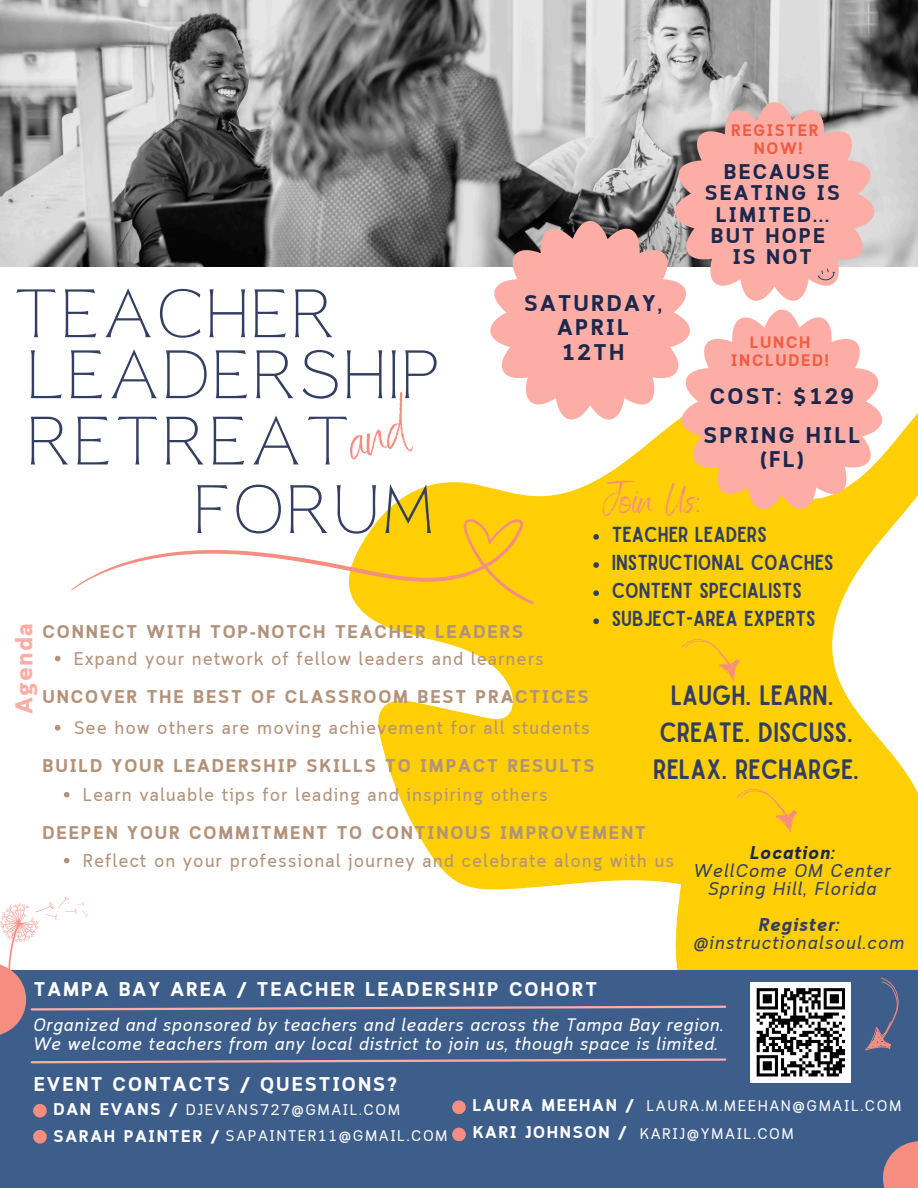
<style>
.page{position:relative;width:918px;height:1188px;background:#fff}
.page>*{position:absolute;margin:0;border:0;box-sizing:border-box;transform-origin:0 0}
.t1{font:59.25px "Reborn";color:#333e63}
.t2{font:42px "Benedict";color:#f58e81}
.t3{font:26.7px/37.2px "Sailors";color:#333e63;text-align:center}
.t4{font:700 24.45px "Cloud";letter-spacing:.05em;color:#fcada6}
.t5{font:700 22.65px/24.3px "Cloud";letter-spacing:.1em;color:#1b284b;text-align:center}
.t6{font:700 21.15px/21.3px "Cloud";letter-spacing:.1em;color:#1b284b;text-align:center}
.t7{font:20.7px "Sailors";color:#333e63}
.t8{font:700 19.8px "Cloud";letter-spacing:.1em;color:#fff}
.t9{font:italic 18.45px "Cloud";letter-spacing:.05em;color:#333e63}
.t10{font:italic 700 18.45px "Cloud";letter-spacing:.05em;color:#333e63}
.t11{font:italic 700 18.45px "Cloud";letter-spacing:.05em;color:#1b284b}
.t12{font:18.3px "Cloud";letter-spacing:.05em;color:#b2927a}
.t13{font:700 18.3px "Cloud";letter-spacing:.1em;color:#b2927a}
.t14{font:italic 18px "Cloud";letter-spacing:.025em;color:#fff}
.t15{font:700 16.8px "Cloud";letter-spacing:.1em;color:#fff}
.t16{font:700 16.65px/18px "Cloud";letter-spacing:.1em;color:#f15d42;text-align:center}
.t17{font:15.3px "Cloud";letter-spacing:.1em;color:#fff}
.s1{font-weight:700;font-size:16.8px}
</style>
<div class="page">
<svg style="left:356px;top:413px;width:562px;height:557px;fill:#fecf04"></svg>
<img style="left:0;top:0;width:918px;height:267px">
<div style="left:0;top:970px;width:918px;height:218px;background:#3d5e8b"></div>
<svg style="left:0;top:896px;width:88px;height:67px"></svg>
<svg style="left:71px;top:519px;width:463px;height:86px"></svg>
<svg style="left:490px;top:102px;width:392px;height:408px"></svg>
<svg style="left:681px;top:636px;width:60px;height:46px;background:#fdc90e"></svg>
<svg style="left:0;top:963px;width:26px;height:72px;fill:#f58e81"></svg>
<svg style="left:55px;top:656px;width:6px;height:5px"></svg>
<svg style="left:593px;top:534px;width:6px;height:6px"></svg>
<svg style="left:593px;top:562px;width:6px;height:6px"></svg>
<svg style="left:593px;top:590px;width:6px;height:6px"></svg>
<svg style="left:593px;top:618px;width:6px;height:6px"></svg>
<svg style="left:55px;top:725px;width:6px;height:6px"></svg>
<svg style="left:64px;top:792px;width:5px;height:6px"></svg>
<svg style="left:64px;top:858px;width:5px;height:5px"></svg>
<svg style="left:30px;top:1058px;width:697px;height:6px"></svg>
<svg style="left:30px;top:1005px;width:697px;height:6px"></svg>
<div style="left:33px;top:1104px;width:14px;height:14px;background:#f58e81;border-radius:50%"></div>
<div style="left:33px;top:1130px;width:14px;height:14px;background:#f58e81;border-radius:50%"></div>
<svg style="left:736px;top:786px;width:63px;height:48px;background:#fdc90e"></svg>
<svg style="left:883px;top:1141px;width:35px;height:47px;fill:#f58e81"></svg>
<div style="left:751px;top:982px;width:100px;height:101px;background:#fff"></div>
<svg style="left:756px;top:988px;width:89px;height:89px"></svg>
<svg style="left:865px;top:977px;width:34px;height:74px"></svg>
<div style="left:452px;top:1100px;width:14px;height:14px;background:#f58e81;border-radius:50%"></div>
<div style="left:452px;top:1128px;width:14px;height:13px;background:#f58e81;border-radius:50%"></div>
<svg style="left:356px;top:413px;width:62px;height:47px"></svg>
<p class="t16" style="left:731px;top:122px;width:89px">REGISTER</p>
<p class="t16" style="left:754px;top:140px;width:50px">NOW!</p>
<p class="t1" style="left:12px;top:287px;width:327px">TEACHER</p>
<p class="t1" style="left:26px;top:348px;width:416px">LEADERSHIP</p>
<h6 class="t1" style="left:26px;top:414px;width:327px">RETREAT</h6>
<p class="t5" style="left:524px;top:293px;width:139px">SATURDAY,<br>APRIL<br>12TH</p>
<p class="t6" style="left:705px;top:163px;width:136px">BECAUSE<br>SEATING IS<br>LIMITED...<br>BUT HOPE<br>IS NOT</p>
<p class="t16" style="left:731px;top:335px;width:99px">LUNCH<br>INCLUDED!</p>
<p class="t5" style="left:710px;top:386px;width:146px">COST: $129</p>
<p class="t5" style="left:704px;top:425px;width:158px">SPRING HILL (FL)</p>
<p class="t1" style="left:193px;top:483px;width:244px">FORUM</p>
<p class="t4" style="left:10px;top:714px;width:92px;rotate:-90deg">Agenda</p>
<h3 class="t13" style="left:43px;top:622px;width:482px">CONNECT WITH TOP-NOTCH TEACHER LEADERS</h3>
<p class="t12" style="left:74px;top:648px;width:472px">Expand your network of fellow leaders and learners</p>
<p class="t13" style="left:43px;top:686px;width:548px">UNCOVER THE BEST OF CLASSROOM BEST PRACTICES</p>
<p class="t12" style="left:74px;top:717px;width:518px">See how others are moving achievement for all students</p>
<p class="t13" style="left:43px;top:755px;width:553px">BUILD YOUR LEADERSHIP SKILLS TO IMPACT RESULTS</p>
<p class="t12" style="left:83px;top:784px;width:467px">Learn valuable tips for leading and inspiring others</p>
<p class="t2" style="left:603px;top:473px;width:98px">Join Us:</p>
<h6 class="t7" style="left:612px;top:527px;width:157px">TEACHER LEADERS</h6>
<h6 class="t7" style="left:612px;top:555px;width:223px">INSTRUCTIONAL COACHES</h6>
<p class="t7" style="left:612px;top:583px;width:192px">CONTENT SPECIALISTS</p>
<p class="t7" style="left:612px;top:611px;width:205px">SUBJECT-AREA EXPERTS</p>
<p class="t3" style="left:653px;top:678px;width:207px">LAUGH. LEARN.<br>CREATE. DISCUSS.<br>RELAX. RECHARGE.</p>
<p class="t13" style="left:43px;top:822px;width:605px">DEEPEN YOUR COMMITMENT TO CONTINOUS IMPROVEMENT</p>
<h5 class="t12" style="left:83px;top:850px;width:593px">Reflect on your professional journey and celebrate along with us</h5>
<p class="t8" style="left:34px;top:978px;width:565px">TAMPA BAY AREA / TEACHER LEADERSHIP COHORT</p>
<p class="t11" style="left:750px;top:842px;width:86px">Location:</p>
<p class="t9" style="left:694px;top:860px;width:199px">WellCome OM Center</p>
<p class="t9" style="left:708px;top:878px;width:170px">Spring Hill, Florida</p>
<h6 class="t10" style="left:759px;top:914px;width:82px">Register:</h6>
<p class="t9" style="left:693px;top:932px;width:212px">@instructionalsoul.com</p>
<p class="t14" style="left:33px;top:1014px;width:692px">Organized and sponsored by teachers and leaders across the Tampa Bay region.</p>
<p class="t14" style="left:33px;top:1033px;width:686px">We welcome teachers from any local district to join us, though space is limited.</p>
<p class="t8" style="left:34px;top:1073px;width:365px">EVENT CONTACTS / QUESTIONS?</p>
<p class="t15" style="left:54px;top:1100px;width:126px">DAN EVANS /</p>
<h2 class="t17" style="left:186px;top:1101px;width:216px">DJEVANS727@GMAIL.COM</h2>
<p class="t17" style="left:54px;top:1127px;width:396px"><span class="s1">SARAH PAINTER /</span> SAPAINTER11@GMAIL.COM</p>
<p class="t15" style="left:473px;top:1096px;width:163px">LAURA MEEHAN /</p>
<p class="t17" style="left:647px;top:1097px;width:256px">LAURA.M.MEEHAN@GMAIL.COM</p>
<p class="t15" style="left:473px;top:1123px;width:155px">KARI JOHNSON /</p>
<p class="t17" style="left:640px;top:1125px;width:156px">KARIJ@YMAIL.COM</p>
</div>
